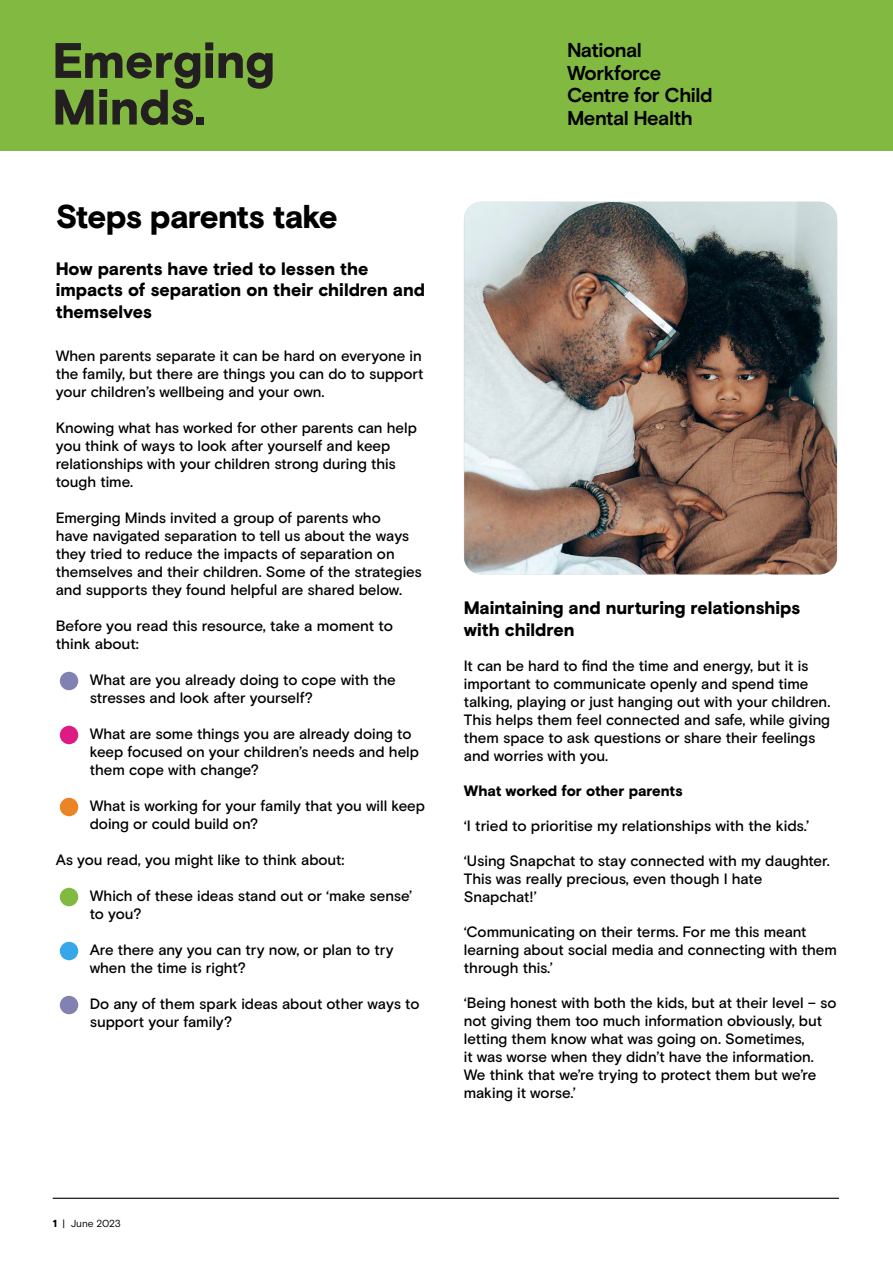
<style>
.page{position:relative;width:893px;height:1263px;background:#fff}
.page>*{position:absolute;margin:0;border:0;box-sizing:border-box;transform-origin:0 0}
.t1{font:900 33px "Basis Grotesque Pro";letter-spacing:-.035em;color:#000}
.t2{font:700 20.1px/22.5px "Basis Grotesque Pro";letter-spacing:-.025em;color:#000}
.t3{font:900 18px/21.6px "Basis Grotesque Pro";letter-spacing:-.005em;color:#000}
.t4{font:500 15px/18px "Basis Grotesque Pro";letter-spacing:-.005em;color:#000}
.t5{font:900 15px "Basis Grotesque Pro";letter-spacing:-.005em;color:#000}
.t6{font:10.2px "Basis Grotesque Pro";letter-spacing:-.015em;color:#000}
.s1{font-size:87px;color:#8181b2}
.s2{font-size:87px;color:#de1b82}
.s3{font-size:87px;color:#ea8424}
.s4{font-size:87px;color:#82b941}
.s5{font-size:87px;color:#36a7e9}
.s6{font-weight:900}
</style>
<div class="page">
<img style="left:464px;top:202px;width:373px;height:372px">
<div style="left:0;top:0;width:893px;height:151px;background:#82b941"></div>
<svg style="left:219px;top:53px;width:54px;height:36px"></svg>
<svg style="left:55px;top:42px;width:158px;height:83px"></svg>
<div style="left:196px;top:117px;width:8px;height:7px;background:#231f20"></div>
<hr style="left:53px;top:1198px;width:786px;height:1px;background:#000">
<h1 class="t1" style="left:56px;top:197px;width:283px">Steps parents take</h1>
<p class="t3" style="left:56px;top:259px;width:371px">How parents have tried to lessen the impacts of separation on their children and themselves</p>
<p class="t4" style="left:56px;top:348px;width:369px;text-align:justify">When parents separate it can be hard on everyone in the family, but there are things you can do to support your children’s wellbeing and your own.</p>
<p class="t4" style="left:56px;top:420px;width:363px">Knowing what has worked for other parents can help you think of ways to look after yourself and keep relationships with your children strong during this tough time.</p>
<p class="t4" style="left:56px;top:510px;width:368px">Emerging Minds invited a group of parents who<br>have navigated separation to tell us about the ways they tried to reduce the impacts of separation on themselves and their children. Some of the strategies and supports they found helpful are shared below.</p>
<p class="t4" style="left:56px;top:618px;width:339px">Before you read this resource, take a moment to think about:</p>
<p class="t4" style="left:90px;top:672px;width:307px;text-indent:-34px"><span class="s1">•</span> What are you already doing to cope with the stresses and look after yourself?</p>
<p class="t4" style="left:90px;top:726px;width:331px;text-indent:-34px"><span class="s2">•</span> What are some things you are already doing to keep focused on your children’s needs and help them cope with change?</p>
<p class="t4" style="left:90px;top:798px;width:337px;text-indent:-34px"><span class="s3">•</span> What is working for your family that you will keep doing or could build on?</p>
<p class="t4" style="left:56px;top:852px;width:290px">As you read, you might like to think about:</p>
<p class="t4" style="left:90px;top:888px;width:324px;text-indent:-34px"><span class="s4">•</span> Which of these ideas stand out or ‘make sense’ to you?</p>
<p class="t4" style="left:90px;top:942px;width:305px;text-indent:-34px"><span class="s5">•</span> Are there any you can try now, or plan to try when the time is right?</p>
<p class="t4" style="left:90px;top:996px;width:331px;text-indent:-34px"><span class="s1">•</span> Do any of them spark ideas about other ways to support your family?</p>
<h2 class="t2" style="left:567px;top:40px;width:147px">National<br>Workforce<br>Centre for Child<br>Mental Health</h2>
<p class="t3" style="left:464px;top:598px;width:338px">Maintaining and nurturing relationships with children</p>
<p class="t4" style="left:464px;top:657px;width:368px">It can be hard to find the time and energy, but it is important to communicate openly and spend time talking, playing or just hanging out with your children.<br>This helps them feel connected and safe, while giving them space to ask questions or share their feelings and worries with you.</p>
<p class="t5" style="left:464px;top:782px;width:220px">What worked for other parents</p>
<p class="t4" style="left:464px;top:817px;width:347px">‘I tried to prioritise my relationships with the kids.’</p>
<p class="t4" style="left:464px;top:852px;width:368px">‘Using Snapchat to stay connected with my daughter.<br>This was really precious, even though I hate<br>Snapchat!’</p>
<p class="t4" style="left:464px;top:923px;width:375px">‘Communicating on their terms. For me this meant learning about social media and connecting with them through this.’</p>
<p class="t4" style="left:464px;top:994px;width:374px">‘Being honest with both the kids, but at their level – so not giving them too much information obviously, but letting them know what was going on. Sometimes,<br>it was worse when they didn’t have the information.<br>We think that we’re trying to protect them but we’re making it worse.’</p>
<p class="t6" style="left:53px;top:1217px;width:70px"><span class="s6">1</span> | June 2023</p>
</div>
